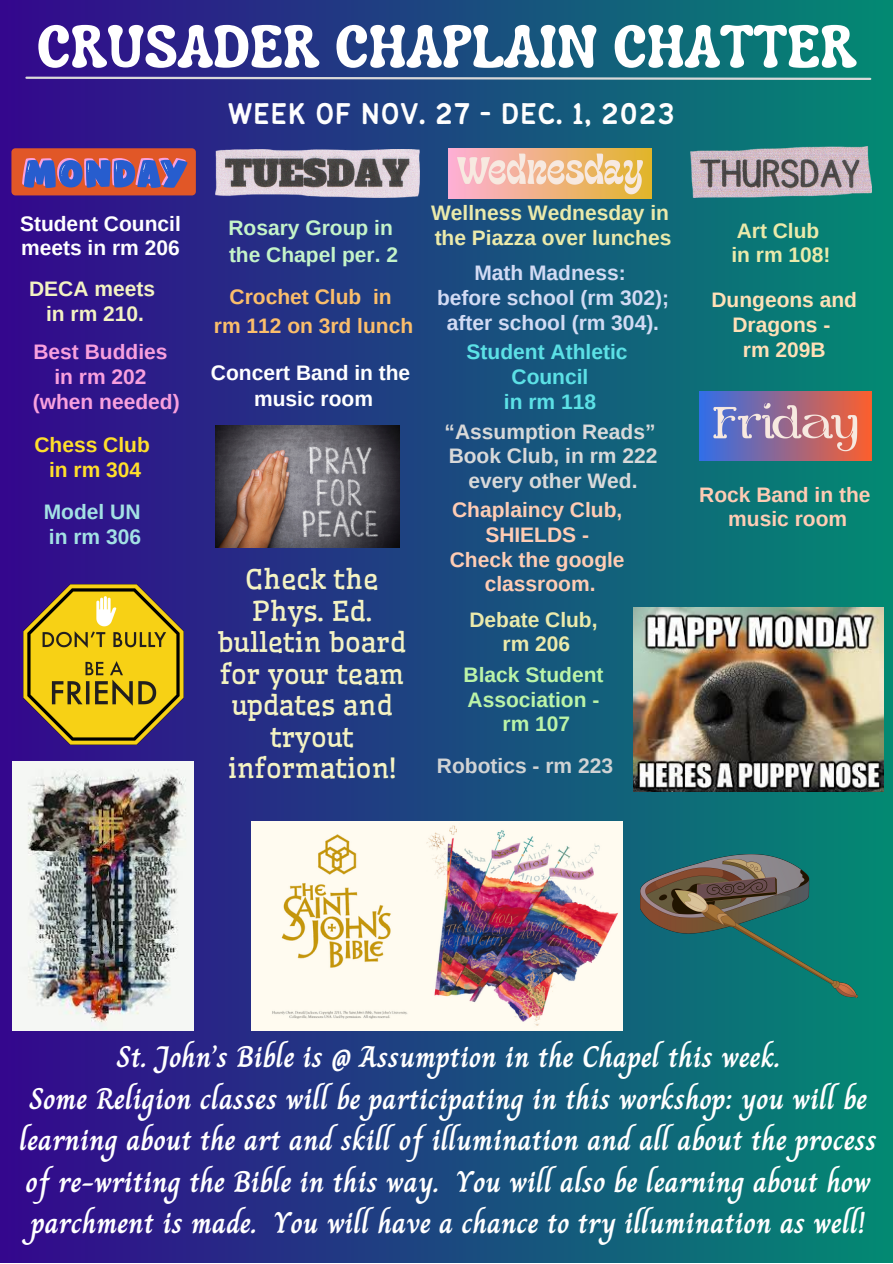
<style>
.page{position:relative;width:893px;height:1264px;background:#fff}
.page>*{position:absolute;margin:0;border:0;box-sizing:border-box;transform-origin:0 0}
.t1{font:700 60px "Luckybones";color:#fff}
.t2{font:33px "Bantayog";color:#fefefe}
.t3{font:700 30px/41.5px "Charm";color:#fff;text-align:center}
.t4{font:27px/31.5px "Wellfleet";color:#f4f3c3;text-align:center}
.t5{font:700 21px "Arimo";color:#ebeaab}
.t6{font:700 21px "Arimo";color:#ffccb4}
.t7{font:700 21px "Arimo";color:#fff}
.t8{font:700 21px "Arimo";color:#d2dbf4}
.t9{font:700 21px "Arimo";color:#d9d9d9}
.t10{font:700 21px "Arimo";color:#f9a0de}
.t11{font:700 21px "Arimo";color:#5ce1e6}
.t12{font:700 21px "Arimo";color:#bbf4a8}
.t13{font:700 21px "Arimo";color:#fbbe6b}
.t14{font:700 21px "Arimo";color:#c4f4c9}
.t15{font:700 21px/24.8px "Arimo";color:#ffe0b7;text-align:center}
.t16{font:700 21px "Arimo";color:#f4f3c3}
.t17{font:700 21px "Arimo";color:#ffdf2b}
.t18{font:700 21px "Arimo";color:#a3e1e4}
.t19{font:700 21px "Arimo";color:#d1d3d4}
</style>
<div class="page">
<div style="left:0;top:0;width:892px;height:1262px;background:linear-gradient(to right,#35088d,#038a72)"></div>
<svg style="left:24px;top:75px;width:848px;height:6px;background:#627ea0"></svg>
<img style="left:690px;top:146px;width:181px;height:51px">
<img style="left:448px;top:148px;width:204px;height:51px">
<img style="left:215px;top:150px;width:204px;height:47px">
<div style="left:11px;top:148px;width:185px;height:47px;background:#e15727;border-radius:4px"></div>
<svg style="left:22px;top:158px;width:166px;height:30px"></svg>
<img style="left:699px;top:391px;width:172px;height:69px">
<img style="left:216px;top:425px;width:183px;height:122px">
<img style="left:24px;top:584px;width:159px;height:160px">
<img style="left:251px;top:821px;width:371px;height:209px">
<img style="left:640px;top:854px;width:217px;height:143px">
<img style="left:13px;top:762px;width:181px;height:268px">
<img style="left:633px;top:607px;width:250px;height:184px">
<p class="t1" style="left:37px;top:7px;width:821px">CRUSADER CHAPLAIN CHATTER</p>
<p class="t2" style="left:227px;top:101px;width:449px">WEEK OF NOV. 27 - DEC. 1, 2023</p>
<p class="t7" style="left:20px;top:212px;width:162px">Student Council</p>
<p class="t7" style="left:21px;top:236px;width:160px">meets in rm 206</p>
<p class="t16" style="left:29px;top:277px;width:127px">DECA meets</p>
<p class="t16" style="left:46px;top:302px;width:99px">in rm 210.</p>
<p class="t10" style="left:33px;top:340px;width:136px">Best Buddies</p>
<p class="t10" style="left:54px;top:365px;width:94px">in rm 202</p>
<p class="t10" style="left:33px;top:389px;width:148px">(when needed)</p>
<p class="t17" style="left:34px;top:433px;width:117px">Chess Club</p>
<p class="t17" style="left:49px;top:457px;width:94px">in rm 304</p>
<p class="t18" style="left:44px;top:500px;width:98px">Model UN</p>
<p class="t18" style="left:49px;top:525px;width:94px">in rm 306</p>
<p class="t14" style="left:228px;top:216px;width:166px">Rosary Group in</p>
<p class="t14" style="left:229px;top:243px;width:170px">the Chapel per. 2</p>
<p class="t13" style="left:229px;top:285px;width:163px">Crochet Club in</p>
<p class="t13" style="left:214px;top:314px;width:201px">rm 112 on 3rd lunch</p>
<p class="t7" style="left:211px;top:361px;width:201px">Concert Band in the</p>
<p class="t7" style="left:254px;top:387px;width:120px">music room</p>
<p class="t4" style="left:218px;top:564px;width:189px">Check the<br>Phys. Ed. bulletin board for your team updates and tryout information!</p>
<p class="t5" style="left:431px;top:201px;width:239px">Wellness Wednesday in</p>
<p class="t5" style="left:434px;top:226px;width:238px">the Piazza over lunches</p>
<p class="t8" style="left:474px;top:261px;width:153px">Math Madness:</p>
<p class="t8" style="left:437px;top:286px;width:233px">before school (rm 302);</p>
<p class="t8" style="left:447px;top:311px;width:214px">after school (rm 304).</p>
<p class="t11" style="left:466px;top:340px;width:162px">Student Athletic</p>
<p class="t11" style="left:511px;top:365px;width:78px">Council</p>
<p class="t11" style="left:504px;top:390px;width:94px">in rm 118</p>
<p class="t9" style="left:444px;top:419px;width:212px">“Assumption Reads”</p>
<p class="t9" style="left:448px;top:444px;width:210px">Book Club, in rm 222</p>
<p class="t9" style="left:468px;top:469px;width:170px">every other Wed.</p>
<p class="t6" style="left:452px;top:498px;width:172px">Chaplaincy Club,</p>
<p class="t6" style="left:485px;top:523px;width:105px">SHIELDS -</p>
<p class="t6" style="left:449px;top:547px;width:176px">Check the google</p>
<p class="t6" style="left:484px;top:572px;width:112px">classroom.</p>
<p class="t5" style="left:469px;top:607px;width:130px">Debate Club,</p>
<p class="t5" style="left:502px;top:632px;width:69px">rm 206</p>
<p class="t12" style="left:463px;top:663px;width:141px">Black Student</p>
<p class="t12" style="left:467px;top:687px;width:133px">Association -</p>
<p class="t12" style="left:502px;top:712px;width:69px">rm 107</p>
<p class="t19" style="left:437px;top:754px;width:177px">Robotics - rm 223</p>
<p class="t5" style="left:736px;top:218px;width:84px">Art Club</p>
<p class="t5" style="left:731px;top:243px;width:101px">in rm 108!</p>
<p class="t15" style="left:711px;top:288px;width:147px">Dungeons and<br>Dragons -</p>
<p class="t15" style="left:742px;top:337px;width:84px">rm 209B</p>
<p class="t6" style="left:699px;top:482px;width:173px">Rock Band in the</p>
<p class="t6" style="left:728px;top:507px;width:120px">music room</p>
<p class="t3" style="left:117px;top:1035px;width:664px">St. John’s Bible is @ Assumption in the Chapel this week.</p>
<p class="t3" style="left:20px;top:1077px;width:859px">Some Religion classes will be participating in this workshop: you will be learning about the art and skill of illumination and all about the process of re-writing the Bible in this way. You will also be learning about how parchment is made. You will have a chance to try illumination as well!</p>
</div>
